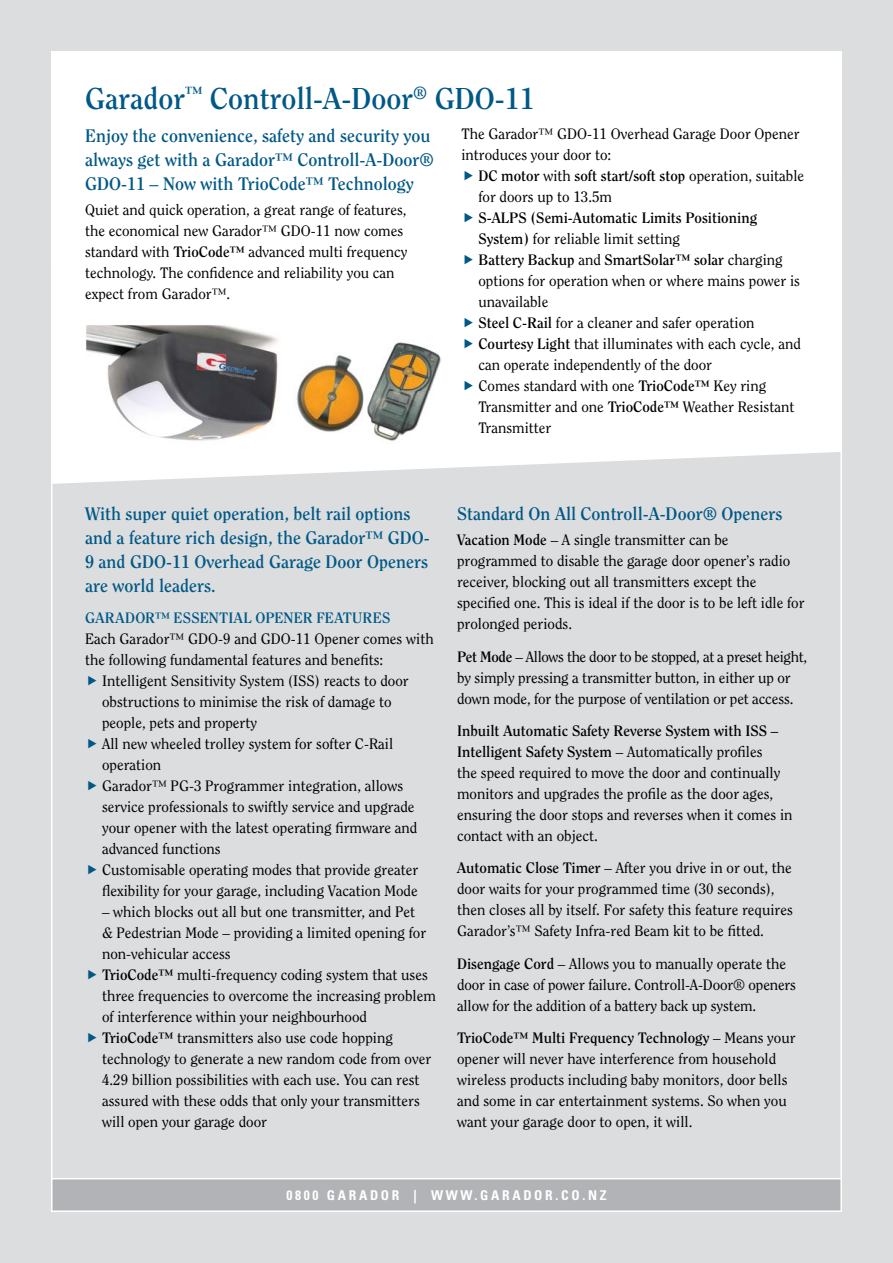
<style>
.page{position:relative;width:893px;height:1263px;background:#dcddde}
.page>*{position:absolute;margin:0;border:0;box-sizing:border-box;transform-origin:0 0}
.t1{font:700 30px "Clearface";color:#005886}
.t2{font:700 18px/24px "Clearface";color:#005886}
.t3{font:15px/21px "Clearface";color:#000}
.t4{font:700 15px "Clearface";color:#000}
.t5{font:700 15px "Clearface";letter-spacing:.01em;color:#005886}
.t6{font:700 condensed 13.5px "Univers";letter-spacing:.2em;color:#fff}
.s1{font-weight:400}
.s2{font-weight:700}
</style>
<div class="page">
<div style="left:51px;top:51px;width:791px;height:433px;background:#fff"></div>
<svg style="left:85px;top:324px;width:198px;height:126px;background:#a3a1a3"></svg>
<img style="left:293px;top:352px;width:71px;height:82px">
<img style="left:364px;top:339px;width:78px;height:104px">
<svg style="left:51px;top:1178px;width:791px;height:34px;background:#b8b9bc"></svg>
<svg style="left:465px;top:171px;width:8px;height:9px"></svg>
<svg style="left:465px;top:213px;width:8px;height:9px"></svg>
<svg style="left:465px;top:255px;width:8px;height:9px"></svg>
<svg style="left:465px;top:318px;width:8px;height:9px"></svg>
<svg style="left:465px;top:339px;width:8px;height:9px"></svg>
<svg style="left:465px;top:381px;width:8px;height:9px"></svg>
<p class="t1" style="left:85px;top:85px;width:451px">Garador<sup>™</sup> Controll-A-Door<sup>®</sup> GDO-11</p>
<p class="t3" style="left:461px;top:125px;width:340px">The Garador™ GDO-11 Overhead Garage Door Opener</p>
<p class="t3" style="left:461px;top:146px;width:151px">introduces your door to:</p>
<p class="t4" style="left:478px;top:170px;width:327px">DC motor <span class="s1">with</span> soft start/soft stop <span class="s1">operation, suitable</span></p>
<p class="t3" style="left:478px;top:188px;width:135px">for doors up to 13.5m</p>
<p class="t4" style="left:478px;top:212px;width:280px">S-ALPS (Semi-Automatic Limits Positioning</p>
<p class="t3" style="left:478px;top:230px;width:203px"><span class="s2">System)</span> for reliable limit setting</p>
<p class="t4" style="left:478px;top:254px;width:306px">Battery Backup <span class="s1">and</span> SmartSolar™ solar <span class="s1">charging</span></p>
<p class="t3" style="left:478px;top:272px;width:323px">options for operation when or where mains power is</p>
<p class="t3" style="left:478px;top:293px;width:71px">unavailable</p>
<p class="t3" style="left:478px;top:314px;width:278px"><span class="s2">Steel C-Rail</span> for a cleaner and safer operation</p>
<p class="t3" style="left:478px;top:335px;width:324px"><span class="s2">Courtesy Light</span> that illuminates with each cycle, and</p>
<p class="t3" style="left:478px;top:356px;width:235px">can operate independently of the door</p>
<p class="t3" style="left:478px;top:377px;width:289px">Comes standard with one <span class="s2">TrioCode™</span> Key ring</p>
<p class="t3" style="left:478px;top:398px;width:318px">Transmitter and one <span class="s2">TrioCode™</span> Weather Resistant</p>
<p class="t3" style="left:478px;top:419px;width:75px">Transmitter</p>
<p class="t2" style="left:85px;top:124px;width:350px">Enjoy the convenience, safety and security you always get with a Garador™ Controll-A-Door®<br>GDO-11 – Now with TrioCode™ Technology</p>
<p class="t3" style="left:85px;top:200px;width:324px">Quiet and quick operation, a great range of features, the economical new Garador™ GDO-11 now comes standard with <span class="s2">TrioCode™</span> advanced multi frequency technology. The confidence and reliability you can expect from Garador™.</p>
<p class="t2" style="left:85px;top:503px;width:346px">With super quiet operation, belt rail options and a feature rich design, the Garador™ GDO-9 and GDO-11 Overhead Garage Door Openers are world leaders.</p>
<p class="t5" style="left:85px;top:611px;width:307px">GARADOR™ ESSENTIAL OPENER FEATURES</p>
<p class="t3" style="left:85px;top:629px;width:350px">Each Garador™ GDO-9 and GDO-11 Opener comes with</p>
<p class="t3" style="left:85px;top:650px;width:300px">the following fundamental features and benefits:</p>
<p class="t3" style="left:102px;top:671px;width:308px">Intelligent Sensitivity System (ISS) reacts to door</p>
<p class="t3" style="left:102px;top:692px;width:291px">obstructions to minimise the risk of damage to</p>
<p class="t3" style="left:102px;top:713px;width:156px">people, pets and property</p>
<p class="t3" style="left:102px;top:734px;width:293px">All new wheeled trolley system for softer C-Rail</p>
<p class="t3" style="left:102px;top:755px;width:61px">operation</p>
<p class="t3" style="left:102px;top:776px;width:303px">Garador™ PG-3 Programmer integration, allows</p>
<p class="t3" style="left:102px;top:797px;width:314px">service professionals to swiftly service and upgrade</p>
<p class="t3" style="left:102px;top:818px;width:317px">your opener with the latest operating firmware and</p>
<p class="t3" style="left:102px;top:839px;width:120px">advanced functions</p>
<p class="t3" style="left:102px;top:860px;width:318px">Customisable operating modes that provide greater</p>
<p class="t3" style="left:102px;top:881px;width:317px">flexibility for your garage, including Vacation Mode</p>
<p class="t3" style="left:102px;top:902px;width:335px">– which blocks out all but one transmitter, and Pet<br>&amp; Pedestrian Mode – providing a limited opening for non-vehicular access<br><span class="s2">TrioCode™</span> multi-frequency coding system that uses three frequencies to overcome the increasing problem of interference within your neighbourhood <span class="s2">TrioCode™</span> transmitters also use code hopping technology to generate a new random code from over 4.29 billion possibilities with each use. You can rest assured with these odds that only your transmitters will open your garage door</p>
<p class="t2" style="left:457px;top:503px;width:327px">Standard On All Controll-A-Door® Openers</p>
<p class="t3" style="left:457px;top:531px;width:349px"><span class="s2">Vacation Mode</span> – A single transmitter can be programmed to disable the garage door opener’s radio receiver, blocking out all transmitters except the specified one. This is ideal if the door is to be left idle for prolonged periods.</p>
<p class="t3" style="left:457px;top:647px;width:351px"><span class="s2">Pet Mode</span> – Allows the door to be stopped, at a preset height, by simply pressing a transmitter button, in either up or down mode, for the purpose of ventilation or pet access.</p>
<p class="t3" style="left:457px;top:721px;width:337px"><span class="s2">Inbuilt Automatic Safety Reverse System with ISS – Intelligent Safety System</span> – Automatically profiles<br>the speed required to move the door and continually monitors and upgrades the profile as the door ages, ensuring the door stops and reverses when it comes in contact with an object.</p>
<p class="t3" style="left:457px;top:858px;width:337px"><span class="s2">Automatic Close Timer</span> – After you drive in or out, the door waits for your programmed time (30 seconds), then closes all by itself. For safety this feature requires Garador’s™ Safety Infra-red Beam kit to be fitted.</p>
<p class="t3" style="left:457px;top:954px;width:340px"><span class="s2">Disengage Cord</span> – Allows you to manually operate the door in case of power failure. Controll-A-Door® openers allow for the addition of a battery back up system.</p>
<p class="t3" style="left:457px;top:1028px;width:340px"><span class="s2">TrioCode™ Multi Frequency Technology</span> – Means your opener will never have interference from household wireless products including baby monitors, door bells and some in car entertainment systems. So when you want your garage door to open, it will.</p>
<p class="t6" style="left:286px;top:1190px;width:321px">0800 GARADOR | WWW.GARADOR.CO.NZ</p>
</div>
